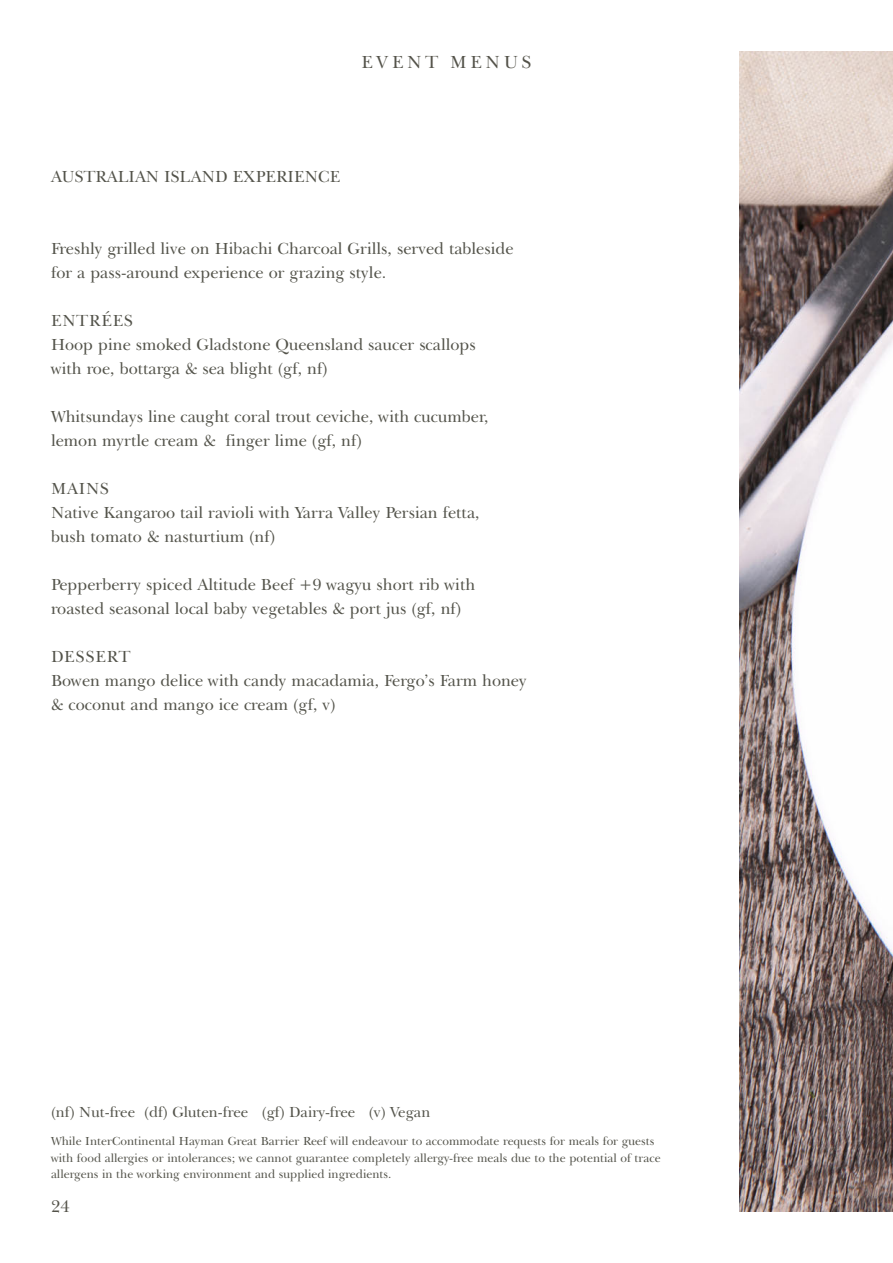
<style>
.page{position:relative;width:893px;height:1263px;background:#fff}
.page>*{position:absolute;margin:0;border:0;box-sizing:border-box;transform-origin:0 0}
.t1{font:18px "New Baskerville IT Cby BT";letter-spacing:.2em;color:#535249}
.t2{font:17.25px "New Baskerville IT Cby BT";color:#535249}
.Body_copy{font:16.5px "New Baskerville IT Cby BT";color:#53534a}
.Body_copy-2{font:16.5px "New Baskerville IT Cby BT";letter-spacing:.05em;color:#53534a}
.Body_copy-3{font:15px "New Baskerville IT Cby BT";color:#53534a}
.Body_copy-4{font:12px/16.5px "New Baskerville IT Cby BT";color:#53534a}
</style>
<div class="page">
<img style="left:740px;top:51px;width:153px;height:1161px">
<p class="t1" style="left:362px;top:51px;width:171px">EVENT MENUS</p>
<p class="Body_copy" style="left:51px;top:166px;width:291px">AUSTRALIAN ISLAND EXPERIENCE</p>
<p class="Body_copy" style="left:51px;top:238px;width:464px">Freshly grilled live on Hibachi Charcoal Grills, served tableside</p>
<p class="Body_copy" style="left:51px;top:262px;width:337px">for a pass-around experience or grazing style.</p>
<p class="Body_copy-2" style="left:51px;top:310px;width:84px">ENTRÉES</p>
<p class="Body_copy" style="left:51px;top:334px;width:426px">Hoop pine smoked Gladstone Queensland saucer scallops</p>
<p class="Body_copy" style="left:51px;top:358px;width:278px">with roe, bottarga &amp; sea blight (gf, nf)</p>
<p class="Body_copy" style="left:51px;top:406px;width:439px">Whitsundays line caught coral trout ceviche, with cucumber,</p>
<p class="Body_copy" style="left:51px;top:430px;width:312px">lemon myrtle cream &amp; finger lime (gf, nf)</p>
<p class="Body_copy" style="left:51px;top:478px;width:60px">MAINS</p>
<p class="Body_copy" style="left:51px;top:502px;width:430px">Native Kangaroo tail ravioli with Yarra Valley Persian fetta,</p>
<p class="Body_copy" style="left:51px;top:526px;width:226px">bush tomato &amp; nasturtium (nf)</p>
<p class="Body_copy" style="left:51px;top:574px;width:426px">Pepperberry spiced Altitude Beef +9 wagyu short rib with</p>
<p class="Body_copy" style="left:51px;top:598px;width:412px">roasted seasonal local baby vegetables &amp; port jus (gf, nf)</p>
<p class="Body_copy-2" style="left:51px;top:646px;width:81px">DESSERT</p>
<p class="Body_copy" style="left:51px;top:670px;width:477px">Bowen mango delice with candy macadamia, Fergo’s Farm honey</p>
<p class="Body_copy" style="left:51px;top:694px;width:286px">&amp; coconut and mango ice cream (gf, v)</p>
<p class="Body_copy-3" style="left:51px;top:1102px;width:381px">(nf) Nut-free (df) Gluten-free (gf) Dairy-free (v) Vegan</p>
<p class="Body_copy-4" style="left:51px;top:1133px;width:611px">While InterContinental Hayman Great Barrier Reef will endeavour to accommodate requests for meals for guests with food allergies or intolerances; we cannot guarantee completely allergy-free meals due to the potential of trace allergens in the working environment and supplied ingredients.</p>
<p class="t2" style="left:51px;top:1195px;width:20px">24</p>
</div>
